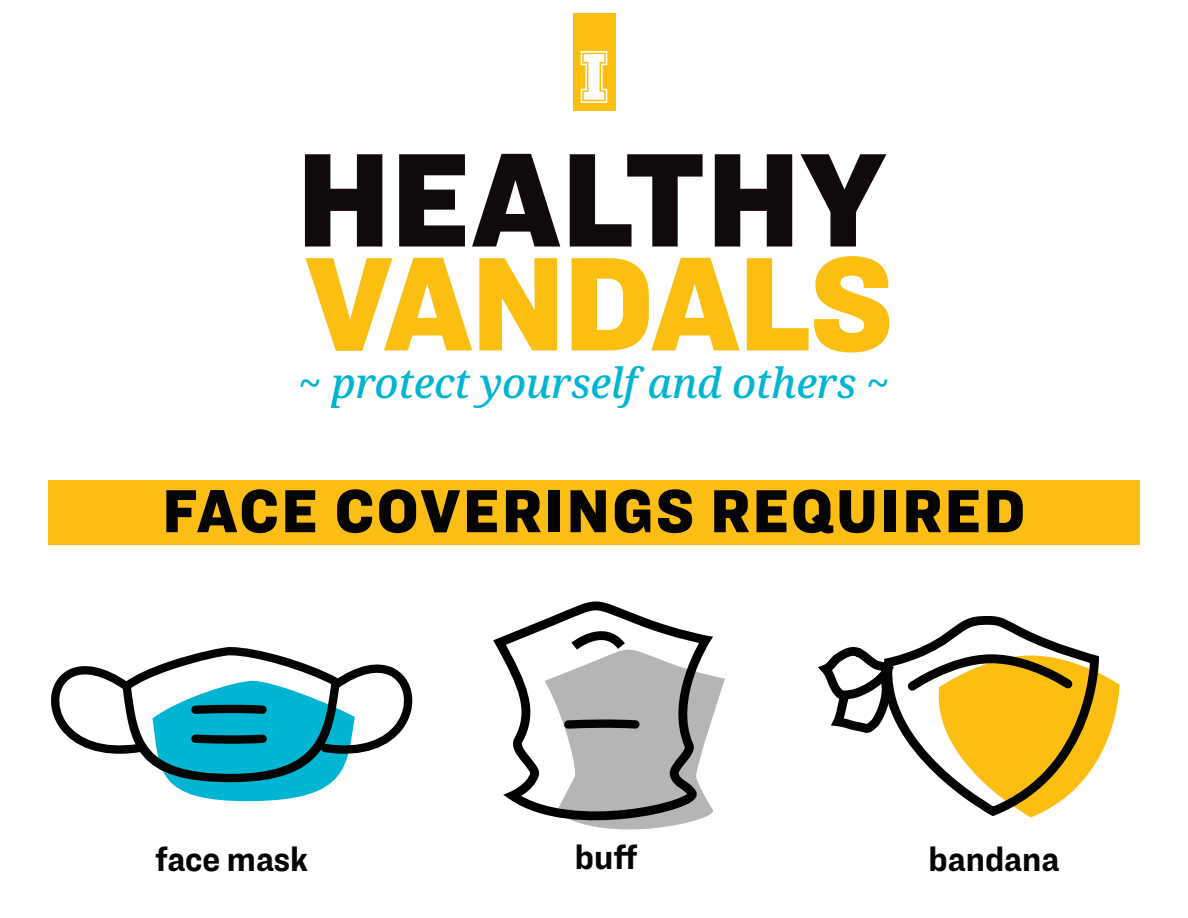
<style>
.page{position:relative;width:1188px;height:918px;background:#fff}
.page>*{position:absolute;margin:0;border:0;box-sizing:border-box;transform-origin:0 0}
.t1{font:900 138.6px "Ringside Narrow";color:#110a0c}
.t2{font:900 138.6px "Ringside Narrow";letter-spacing:-.015em;color:#fdbe12}
.t3{font:900 63px "Ringside Narrow";letter-spacing:.04em;color:#040503}
.t4{font:italic 500 41.7px "Noto Serif";letter-spacing:-.01em;color:#00b5d1}
.t5{font:700 35.4px "Ringside Narrow";color:#040503}
</style>
<div class="page">
<div style="left:573px;top:13px;width:42px;height:98px;background:#fdbe12"></div>
<svg style="left:581px;top:51px;width:26px;height:52px"></svg>
<svg style="left:493px;top:601px;width:164px;height:214px"></svg>
<svg style="left:545px;top:622px;width:180px;height:208px"></svg>
<svg style="left:51px;top:647px;width:362px;height:155px"></svg>
<svg style="left:933px;top:616px;width:119px;height:202px"></svg>
<svg style="left:818px;top:641px;width:302px;height:176px"></svg>
<div style="left:48px;top:480px;width:1092px;height:65px;background:#fcbe15"></div>
<h1 class="t1" style="left:297px;top:96px;width:591px">HEALTHY</h1>
<h1 class="t2" style="left:305px;top:200px;width:590px">VANDALS</h1>
<p class="t4" style="left:299px;top:354px;width:592px">~ protect yourself and others ~</p>
<h2 class="t3" style="left:163px;top:464px;width:864px">FACE COVERINGS REQUIRED</h2>
<p class="t5" style="left:155px;top:833px;width:155px">face mask</p>
<p class="t5" style="left:575px;top:832px;width:64px">buff</p>
<p class="t5" style="left:929px;top:833px;width:132px">bandana</p>
</div>
